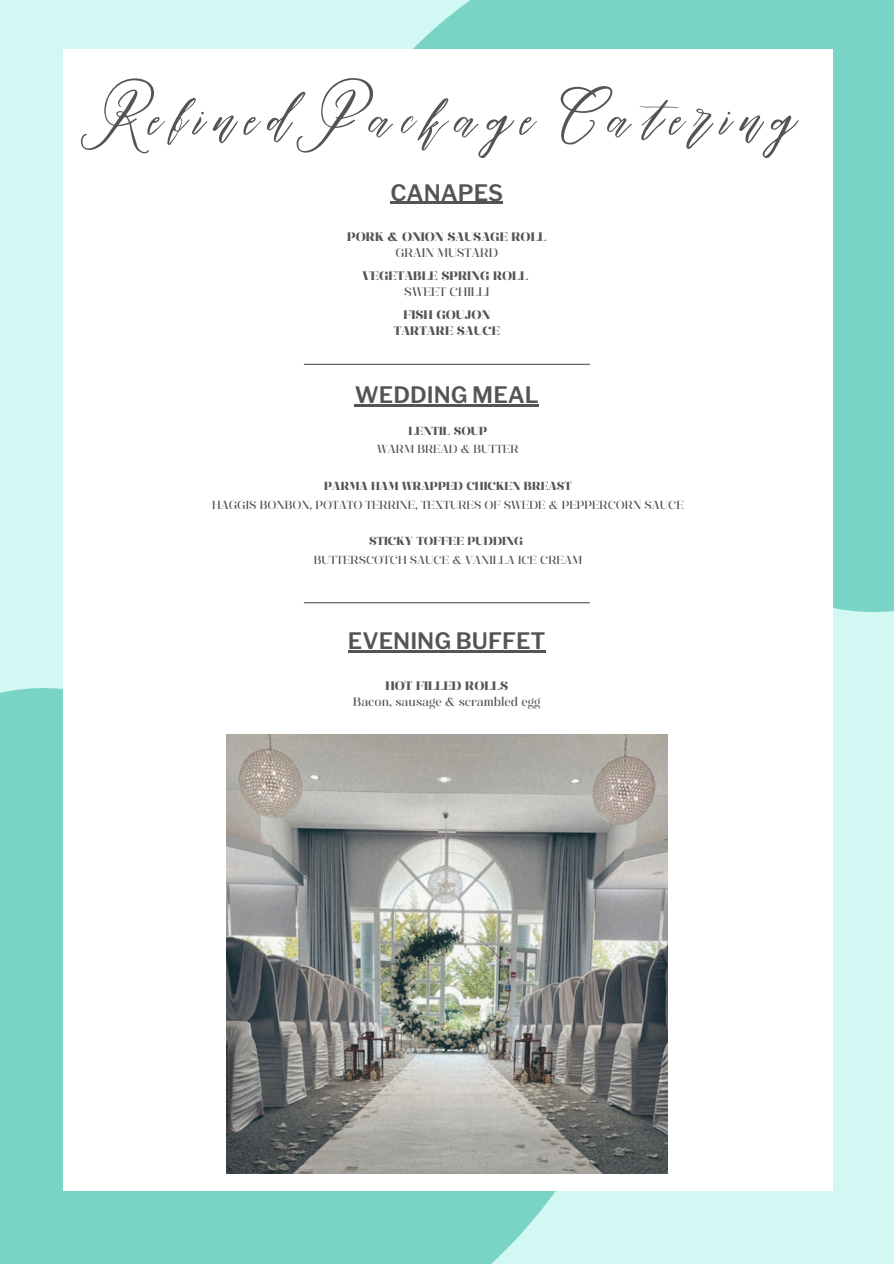
<style>
.page{position:relative;width:894px;height:1264px;background:#fff}
.page>*{position:absolute;margin:0;border:0;box-sizing:border-box;transform-origin:0 0}
.t1{font:50.25px "Maldinascript";letter-spacing:.22em;color:#545454}
.t2{font:600 22.5px "Libre Franklin";color:#545454}
.t3{font:12.3px/16.4px "Manison 800";color:#545454;text-align:center}
.t4{font:12.3px "Manison 500";color:#545454}
.t5{font:11.55px/18.5px "Manison 500";color:#545454;text-align:center}
.s1{font-family:"Manison 500"}
.s2{font-family:"Manison 800"}
</style>
<div class="page">
<div style="left:0;top:0;width:893px;height:1263px;background:#d1f8f2"></div>
<svg style="left:0;top:688px;width:625px;height:575px;background:#82d7c9"></svg>
<div style="left:413px;top:0;width:480px;height:628px;background:#79d4c5"></div>
<div style="left:63px;top:49px;width:769px;height:1141px;background:#fff"></div>
<hr style="left:304px;top:364px;width:285px;height:1px;background:#545454">
<img style="left:226px;top:735px;width:441px;height:438px">
<hr style="left:348px;top:650px;width:197px;height:2px;background:#545454">
<hr style="left:390px;top:202px;width:113px;height:2px;background:#545454">
<hr style="left:304px;top:602px;width:285px;height:1px;background:#545454">
<hr style="left:355px;top:404px;width:183px;height:2px;background:#545454">
<h3 class="t1" style="left:103px;top:89px;width:691px">Refined Package Catering</h3>
<h3 class="t2" style="left:390px;top:179px;width:114px">CANAPES</h3>
<p class="t3" style="left:347px;top:228px;width:200px">PORK &amp; ONION SAUSAGE ROLL<br><span class="s1">GRAIN MUSTARD</span></p>
<h2 class="t3" style="left:362px;top:267px;width:167px">VEGETABLE SPRING ROLL<br><span class="s1">SWEET CHILLI</span></h2>
<h3 class="t3" style="left:393px;top:306px;width:108px">FISH GOUJON<br>TARTARE SAUCE</h3>
<h3 class="t2" style="left:355px;top:381px;width:185px">WEDDING MEAL</h3>
<h3 class="t5" style="left:377px;top:421px;width:143px"><span class="s2">LENTIL SOUP<br></span>WARM BREAD &amp; BUTTER</h3>
<h3 class="t5" style="left:212px;top:477px;width:473px"><span class="s2">PARMA HAM WRAPPED CHICKEN BREAST<br></span>HAGGIS BONBON, POTATO TERRINE, TEXTURES OF SWEDE &amp; PEPPERCORN SAUCE</h3>
<p class="t5" style="left:314px;top:532px;width:270px"><span class="s2">STICKY TOFFEE PUDDING<br></span>BUTTERSCOTCH SAUCE &amp; VANILLA ICE CREAM</p>
<h2 class="t2" style="left:348px;top:627px;width:199px">EVENING BUFFET</h2>
<p class="t3" style="left:385px;top:677px;width:124px">HOT FILLED ROLLS</p>
<h1 class="t4" style="left:353px;top:695px;width:189px">Bacon, sausage &amp; scrambled egg</h1>
</div>
